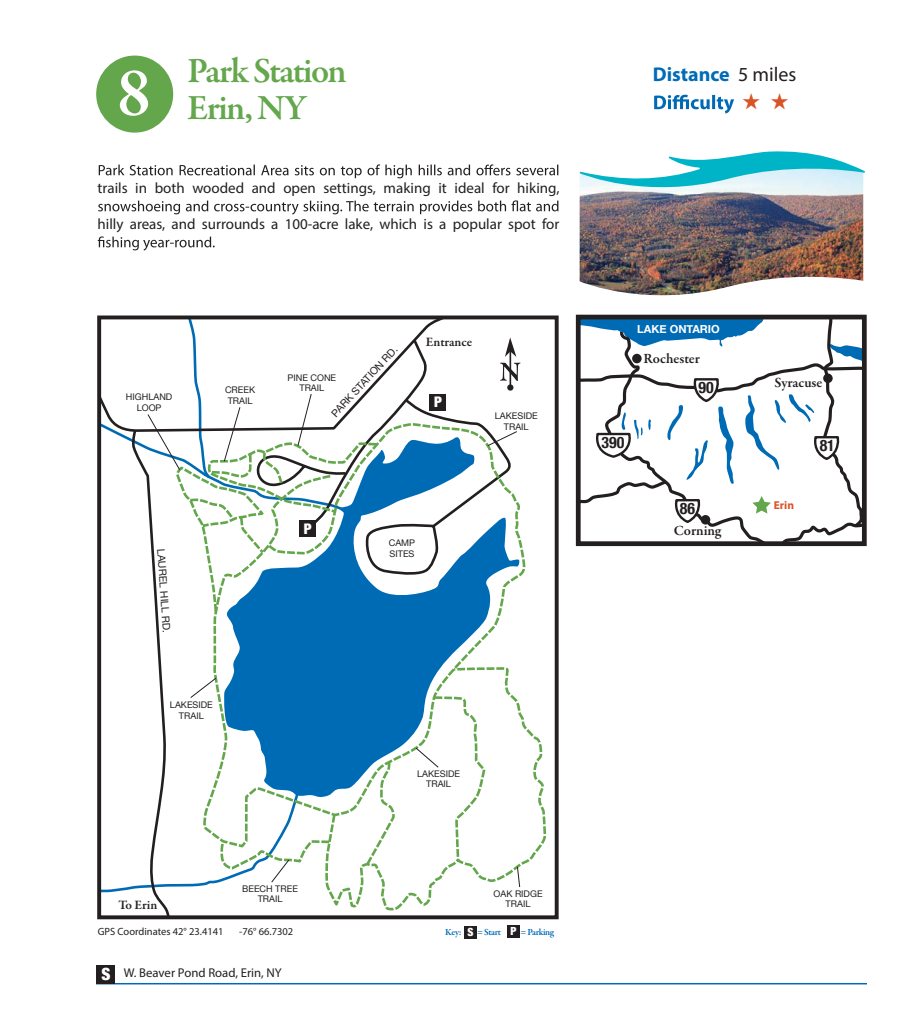
<style>
.page{position:relative;width:918px;height:1034px;background:#fff}
.page>*{position:absolute;margin:0;border:0;box-sizing:border-box;transform-origin:0 0}
.t1{font:600 69.3px "Garamond Premr Pro";color:#fff}
.t2{font:600 36px/36px "Garamond Premr Pro";letter-spacing:-.05em;color:#64a74c}
.t3{font:700 19.95px "Myriad Pro";color:#006bb6}
.t4{font:900 condensed 16.8px "Helvetica Neue";color:#fff}
.t5{font:700 condensed 15.9px "Helvetica Neue";color:#231f20}
.t6{font:15px "Myriad Pro";color:#231f20}
.t7{font:900 condensed 14.55px "Helvetica Neue";color:#fff}
.t8{font:600 14.25px "Garamond Premr Pro";color:#231f20}
.t9{font:600 13.05px "Garamond Premr Pro";letter-spacing:-.005em;color:#231f20}
.t10{font:12.75px "Myriad Pro";color:#231f20}
.t11{font:700 11.4px "Myriad Pro";color:#d95425}
.t12{font:700 11.1px "Helvetica Neue";color:#fff}
.t13{font:10.5px "Myriad Pro";color:#231f20}
.t14{font:10.5px "Helvetica Neue";color:#231f20}
.t15{font:600 9.45px "Garamond Premr Pro";letter-spacing:-.04em;color:#006bb6}
.t16{font:9.15px/10.5px "Helvetica Neue";color:#231f20;text-align:center}
.s1{font-weight:400;color:#231f20}
.s2{font-family:"Helvetica Neue";font-weight:900;font-stretch:condensed;font-size:11.25px;color:#fff}
</style>
<div class="page">
<img style="left:580px;top:200px;width:283px;height:96px">
<div style="left:96px;top:56px;width:77px;height:77px;background:#64a64c;border-radius:50%"></div>
<svg style="left:580px;top:151px;width:285px;height:49px"></svg>
<svg style="left:654px;top:95px;width:80px;height:18px"></svg>
<svg style="left:99px;top:164px;width:459px;height:12px"></svg>
<svg style="left:98px;top:200px;width:461px;height:14px"></svg>
<svg style="left:98px;top:236px;width:105px;height:14px"></svg>
<svg style="left:203px;top:164px;width:324px;height:413px"></svg>
<svg style="left:520px;top:708px;width:29px;height:212px"></svg>
<svg style="left:97px;top:314px;width:423px;height:606px"></svg>
<div style="left:430px;top:394px;width:16px;height:16px;background:#231f20"></div>
<div style="left:299px;top:520px;width:16px;height:16px;background:#231f20"></div>
<div style="left:464px;top:925px;width:13px;height:13px;background:#231f20"></div>
<div style="left:507px;top:925px;width:13px;height:12px;background:#231f20"></div>
<svg style="left:575px;top:314px;width:292px;height:233px"></svg>
<hr style="left:96px;top:983px;width:771px;height:1px;background:#006bb5">
<div style="left:96px;top:965px;width:19px;height:18px;background:#231f20"></div>
<h2 class="t2" style="left:187px;top:54px;width:161px">Park Station<br>Erin, NY</h2>
<h1 class="t1" style="left:117px;top:51px;width:36px">8</h1>
<h3 class="t3" style="left:653px;top:61px;width:145px">Distance <span class="s1">5 miles</span></h3>
<p class="t6" style="left:98px;top:179px;width:463px">trails in both wooded and open settings, making it ideal for hiking,</p>
<p class="t6" style="left:98px;top:215px;width:463px">hilly areas, and surrounds a 100-acre lake, which is a popular spot for</p>
<p class="t16" style="left:126px;top:392px;width:48px">HIGHLAND<br>LOOP</p>
<p class="t16" style="left:225px;top:385px;width:32px;text-align:left">CREEK<br>TRAIL</p>
<p class="t14" style="left:328px;top:409px;width:93px;rotate:-47deg">PARK STATION RD.</p>
<p class="t16" style="left:288px;top:373px;width:50px">PINE CONE<br>TRAIL</p>
<p class="t9" style="left:426px;top:333px;width:48px">Entrance</p>
<p class="t7" style="left:434px;top:390px;width:9px">P</p>
<p class="t16" style="left:495px;top:411px;width:44px">LAKESIDE<br>TRAIL</p>
<p class="t14" style="left:169px;top:548px;width:86px;rotate:86deg">LAUREL HILL RD.</p>
<p class="t16" style="left:170px;top:700px;width:44px">LAKESIDE<br>TRAIL</p>
<p class="t7" style="left:304px;top:516px;width:9px">P</p>
<p class="t16" style="left:389px;top:538px;width:28px;text-align:left">CAMP<br>SITES</p>
<p class="t16" style="left:417px;top:768px;width:44px">LAKESIDE<br>TRAIL</p>
<p class="t9" style="left:118px;top:896px;width:40px">To Erin</p>
<p class="t16" style="left:242px;top:884px;width:57px">BEECH TREE<br>TRAIL</p>
<p class="t16" style="left:494px;top:888px;width:51px">OAK RIDGE<br>TRAIL</p>
<p class="t13" style="left:98px;top:925px;width:127px">GPS Coordinates 42° 23.4141</p>
<p class="t13" style="left:239px;top:925px;width:56px">-76° 66.7302</p>
<p class="t4" style="left:102px;top:960px;width:11px">S</p>
<p class="t10" style="left:124px;top:964px;width:159px">W. Beaver Pond Road, Erin, NY</p>
<p class="t15" style="left:445px;top:926px;width:110px">Key: <span class="s2">S</span> =Start <span class="s2">P</span> =Parking</p>
<p class="t12" style="left:637px;top:320px;width:84px">LAKE ONTARIO</p>
<p class="t8" style="left:643px;top:349px;width:58px">Rochester</p>
<p class="t5" style="left:699px;top:374px;width:17px">90</p>
<p class="t5" style="left:602px;top:429px;width:24px">390</p>
<p class="t5" style="left:680px;top:495px;width:17px">86</p>
<p class="t8" style="left:674px;top:522px;width:49px">Corning</p>
<p class="t8" style="left:774px;top:373px;width:49px">Syracuse</p>
<p class="t11" style="left:774px;top:498px;width:22px">Erin</p>
<p class="t5" style="left:820px;top:432px;width:17px">81</p>
</div>
